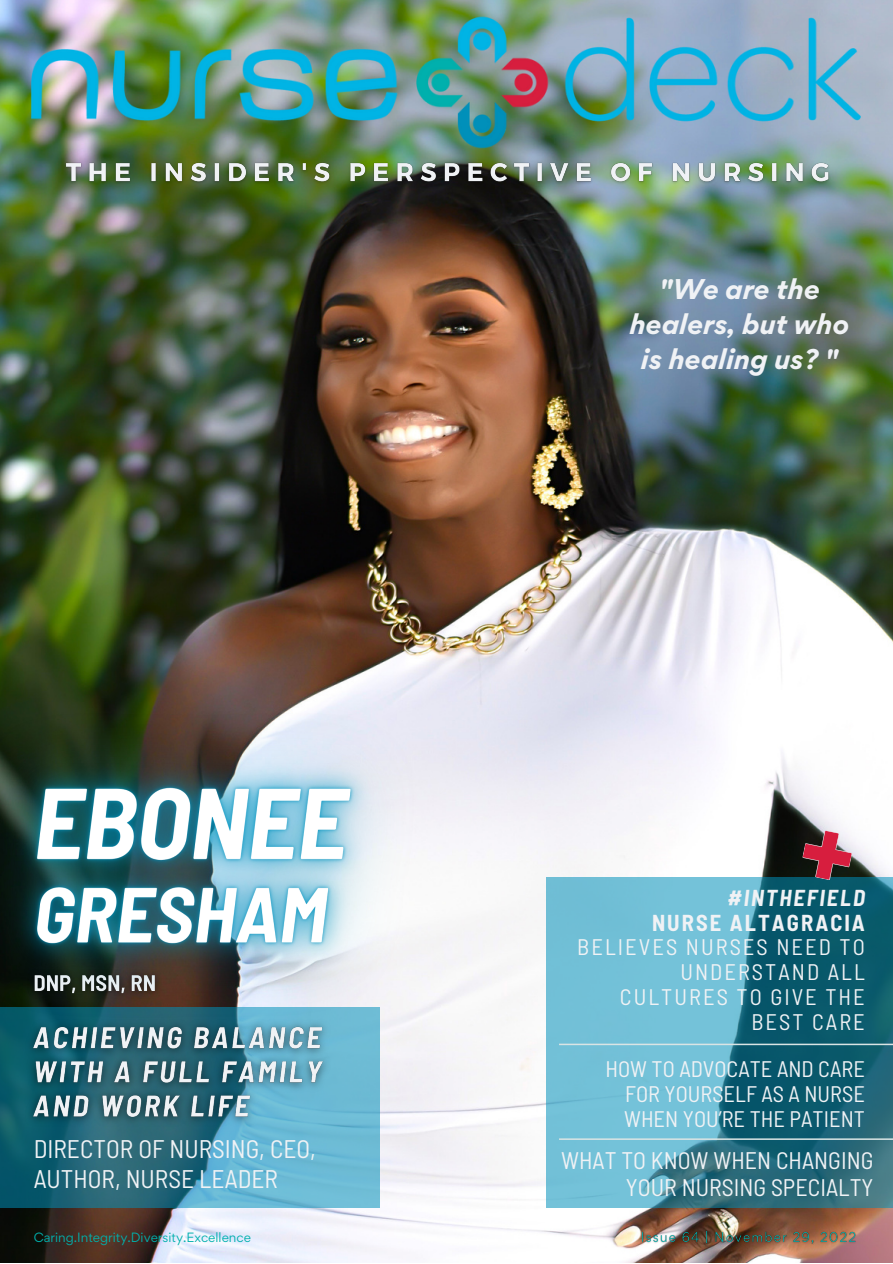
<style>
.page{position:relative;width:893px;height:1264px;background:#fff}
.page>*{position:absolute;margin:0;border:0;box-sizing:border-box;transform-origin:0 0}
.t1{font:semi-condensed 25.5px/29.2px "Barlow";color:#f0f2f5}
.t2{font:italic 700 25.5px/34.8px "Gordita";color:#f0f2f5;text-align:center}
.t3{font:semi-condensed 24px/27px "Barlow";color:#f0f2f5;text-align:right}
.t4{font:semi-condensed 22.5px/24.8px "Barlow";letter-spacing:.09em;color:#f0f2f5;text-align:justify}
.t5{font:700 semi-condensed 22.5px "Barlow";letter-spacing:.09em;color:#f0f2f5}
.t6{font:italic 700 semi-condensed 22.5px "Barlow";letter-spacing:.09em;color:#f0f2f5}
.t7{font:12px "Gordita";color:#00b0ad}
</style>
<div class="page">
<img style="left:0;top:170px;width:892px;height:1092px">
<img style="left:0;top:0;width:892px;height:170px">
<svg style="left:546px;top:877px;width:346px;height:330px;background:#4592a6"></svg>
<svg style="left:798px;top:826px;width:57px;height:57px;background:#804b56"></svg>
<svg style="left:559px;top:1138px;width:333px;height:1px"></svg>
<img style="left:62px;top:150px;width:778px;height:41px">
<img style="left:637px;top:1225px;width:223px;height:23px">
<svg style="left:0;top:1092px;width:379px;height:115px;background:#428ca3"></svg>
<img style="left:19px;top:1092px;width:319px;height:44px">
<img style="left:0;top:624px;width:486px;height:468px">
<svg style="left:559px;top:1043px;width:333px;height:2px"></svg>
<p class="t1" style="left:34px;top:1133px;width:284px">DIRECTOR OF NURSING, CEO,<br>AUTHOR, NURSE LEADER</p>
<p class="t7" style="left:34px;top:1228px;width:219px">Caring.Integrity.Diversity.Excellence</p>
<p class="t2" style="left:629px;top:272px;width:221px">"We are the healers, but who is healing us? "</p>
<p class="t6" style="left:727px;top:883px;width:139px">#INTHEFIELD</p>
<p class="t5" style="left:652px;top:908px;width:214px">NURSE ALTAGRACIA</p>
<p class="t4" style="left:577px;top:934px;width:289px;text-align:right">BELIEVES NURSES NEED TO<br>UNDERSTAND ALL<br>CULTURES TO GIVE THE<br>BEST CARE</p>
<p class="t4" style="left:624px;top:1055px;width:242px;text-indent:-19px">HOW TO ADVOCATE AND CARE FOR YOURSELF AS A NURSE WHEN YOU’RE THE PATIENT</p>
<p class="t3" style="left:561px;top:1145px;width:314px">WHAT TO KNOW WHEN CHANGING<br>YOUR NURSING SPECIALTY</p>
</div>
